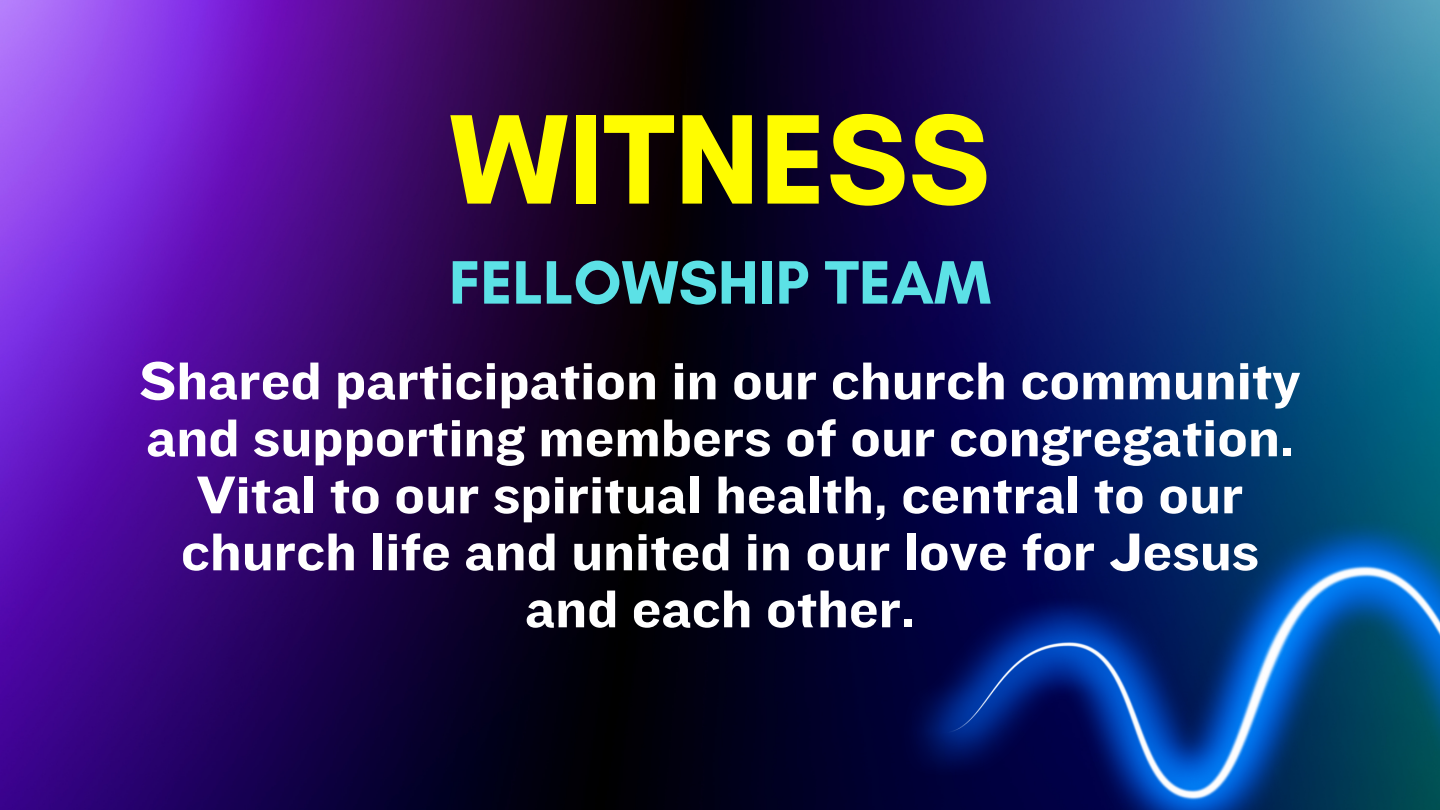
<style>
.page{position:relative;width:1440px;height:810px;background:#fff}
.page>*{position:absolute;margin:0;border:0;box-sizing:border-box;transform-origin:0 0}
.t1{font:700 130px "Glacial Indifference";color:#fffc00}
.t2{font:700 62.4px "Glacial Indifference";color:#5ce1e6}
.t3{font:55.2px/57px "Knockout 52";color:#fff;text-align:center}
</style>
<div class="page">
<img style="left:0;top:0;width:1440px;height:810px">
<img style="left:903px;top:521px;width:537px;height:289px">
<p class="t1" style="left:450px;top:80px;width:542px">WITNESS</p>
<p class="t2" style="left:449px;top:244px;width:544px">FELLOWSHIP TEAM</p>
<p class="t3" style="left:139px;top:351px;width:1163px">Shared participation in our church community and supporting members of our congregation.<br>Vital to our spiritual health, central to our church life and united in our love for Jesus and each other.</p>
</div>
